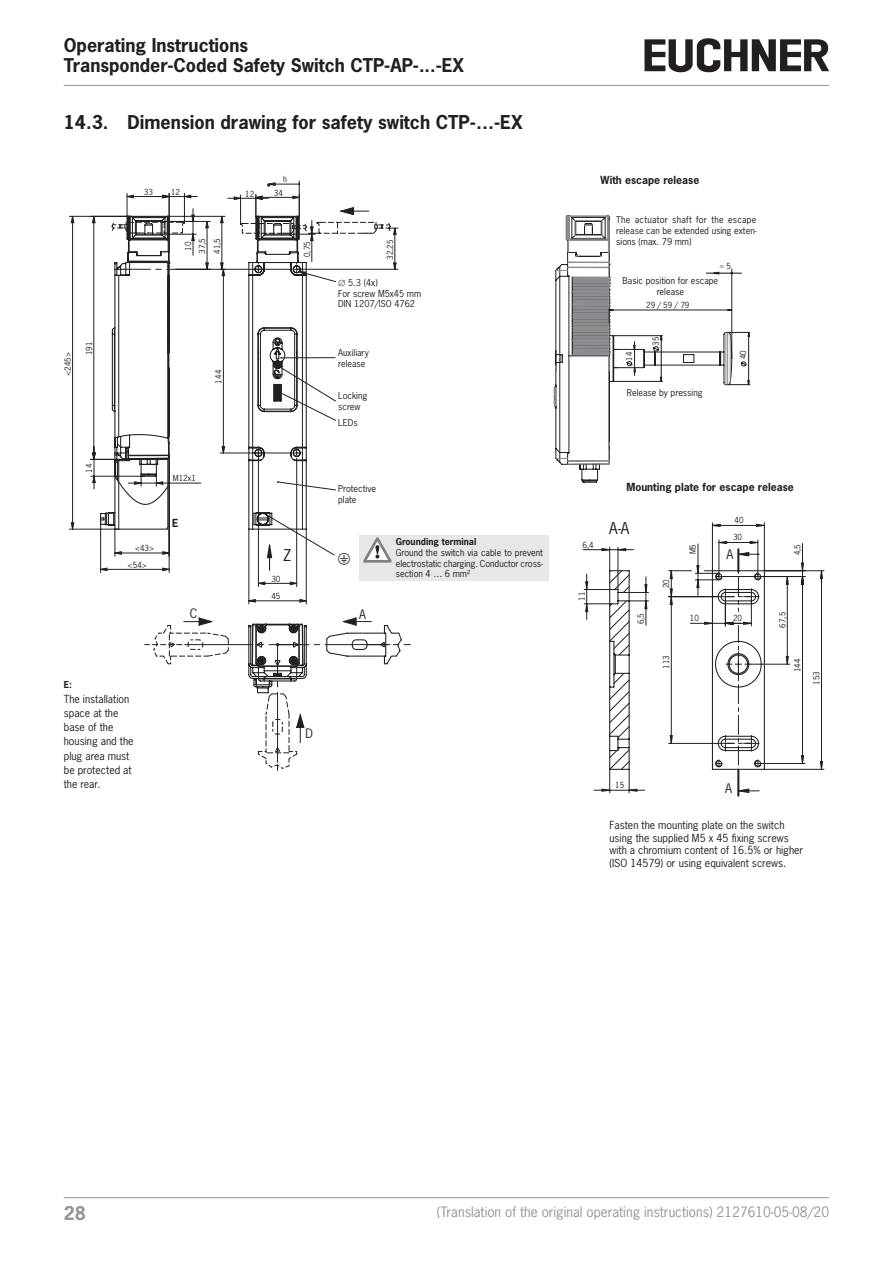
<style>
.page{position:relative;width:893px;height:1263px;background:#fff}
.page>*{position:absolute;margin:0;border:0;box-sizing:border-box;transform-origin:0 0}
.t1{font:700 18px "News Gothic Std";color:#231f20}
.t2{font:700 17.85px/20.2px "News Gothic Std";color:#231f20}
.t3{font:700 17.85px "News Gothic Std";color:#939598}
.t4{font:15.3px "News Gothic Std";color:#231f20}
.t5{font:13.5px "News Gothic Std";color:#939598}
.t6{font:12.45px "News Gothic Std";color:#231f20}
.t7{font:12.3px "News Gothic Std";color:#231f20}
.beschriftung_5_pt{font:12px "Technical LH Pi One";color:#231f20}
.beschriftung{font:10.5px/14.2px "News Gothic Std";color:#231f20}
.tableheadcentered{font:700 10.5px "News Gothic Std";color:#231f20}
.beschriftung-2{font:9px/10.8px "News Gothic Std";color:#231f20}
.beschriftung_zentrie{font:9px/10.8px "News Gothic Std";color:#231f20;text-align:center}
.beschriftung-3{font:700 9px "News Gothic Std";color:#231f20}
.t8{font:7.95px/17.4px "News Gothic Std";color:#231f20}
</style>
<div class="page">
<hr style="left:64px;top:85px;width:765px;height:1px;background:#939598">
<hr style="left:64px;top:1197px;width:765px;height:1px;background:#939598">
<svg style="left:644px;top:38px;width:185px;height:34px"></svg>
<hr style="left:169px;top:455px;width:1px;height:117px;background:#231f20">
<hr style="left:100px;top:518px;width:1px;height:54px;background:#231f20">
<hr style="left:69px;top:529px;width:50px;height:1px;background:#231f20">
<hr style="left:69px;top:216px;width:61px;height:1px;background:#231f20">
<hr style="left:91px;top:459px;width:38px;height:1px;background:#231f20">
<hr style="left:91px;top:476px;width:51px;height:1px;background:#231f20">
<svg style="left:101px;top:568px;width:68px;height:3px"></svg>
<svg style="left:71px;top:216px;width:3px;height:313px"></svg>
<svg style="left:194px;top:215px;width:27px;height:269px"></svg>
<svg style="left:93px;top:193px;width:101px;height:363px"></svg>
<svg style="left:145px;top:618px;width:265px;height:153px"></svg>
<svg style="left:553px;top:215px;width:198px;height:250px"></svg>
<hr style="left:712px;top:523px;width:1px;height:47px;background:#231f20">
<hr style="left:764px;top:523px;width:1px;height:47px;background:#231f20">
<svg style="left:802px;top:543px;width:1px;height:20px"></svg>
<hr style="left:764px;top:570px;width:60px;height:1px;background:#231f20">
<hr style="left:764px;top:769px;width:60px;height:1px;background:#231f20">
<svg style="left:648px;top:563px;width:174px;height:206px"></svg>
<svg style="left:669px;top:524px;width:96px;height:272px"></svg>
<svg style="left:583px;top:547px;width:65px;height:246px"></svg>
<div style="left:359px;top:535px;width:190px;height:46px;background:#e6e7e9"></div>
<svg style="left:221px;top:180px;width:178px;height:423px"></svg>
<h2 class="t2" style="left:64px;top:34px;width:402px">Operating Instructions<br>Transponder-Coded Safety Switch CTP-AP-...-EX</h2>
<p class="t1" style="left:64px;top:110px;width:460px">14.3. Dimension drawing for safety switch CTP‑…‑EX</p>
<p class="t8" style="left:144px;top:183px;width:11px">33</p>
<p class="t8" style="left:171px;top:183px;width:11px">12</p>
<p class="t8" style="left:195px;top:254px;width:17px;line-height:14.9px;rotate:-90deg">37,5<br>41,5</p>
<p class="t8" style="left:179px;top:251px;width:11px;rotate:-90deg">10</p>
<p class="t8" style="left:283px;top:171px;width:5px">h</p>
<p class="t8" style="left:245px;top:185px;width:11px">12</p>
<p class="t8" style="left:274px;top:184px;width:11px">34</p>
<p class="t8" style="left:298px;top:257px;width:17px;rotate:-90deg">0,75</p>
<p class="t8" style="left:59px;top:376px;width:26px;rotate:-90deg">&lt;245&gt;</p>
<p class="t8" style="left:80px;top:355px;width:15px;rotate:-90deg">191</p>
<p class="t8" style="left:210px;top:384px;width:15px;rotate:-90deg">144</p>
<p class="t8" style="left:80px;top:473px;width:11px;rotate:-90deg">14</p>
<p class="t8" style="left:128px;top:540px;width:28px;line-height:16.4px;text-indent:7px">&lt;43&gt; &lt;54&gt;</p>
<p class="t8" style="left:173px;top:469px;width:25px">M12x1</p>
<p class="tableheadcentered" style="left:172px;top:516px;width:8px">E</p>
<p class="t7" style="left:190px;top:605px;width:9px">C</p>
<p class="beschriftung-3" style="left:64px;top:679px;width:10px">E:</p>
<p class="beschriftung" style="left:64px;top:691px;width:71px">The installation space at the base of the housing and the plug area must be protected at the rear.</p>
<p class="t4" style="left:283px;top:546px;width:10px">Z</p>
<p class="t8" style="left:271px;top:570px;width:11px">30<br>45</p>
<p class="t7" style="left:306px;top:726px;width:9px">D</p>
<p class="t8" style="left:381px;top:260px;width:22px;rotate:-90deg">32,25</p>
<p class="beschriftung-2" style="left:338px;top:277px;width:41px">∅ 5.3 (4x)</p>
<p class="beschriftung-2" style="left:338px;top:288px;width:85px">For screw M5x45 mm</p>
<p class="beschriftung-2" style="left:338px;top:299px;width:79px">DIN 1207/ISO 4762</p>
<p class="beschriftung-2" style="left:338px;top:348px;width:32px">Auxiliary release</p>
<p class="beschriftung-2" style="left:338px;top:390px;width:31px">Locking screw</p>
<p class="beschriftung-2" style="left:338px;top:417px;width:21px">LEDs</p>
<p class="beschriftung-2" style="left:338px;top:483px;width:39px">Protective plate</p>
<p class="beschriftung_5_pt" style="left:338px;top:552px;width:13px">y</p>
<p class="t7" style="left:359px;top:606px;width:8px">A</p>
<p class="beschriftung-3" style="left:396px;top:536px;width:82px">Grounding terminal</p>
<p class="beschriftung-2" style="left:396px;top:547px;width:149px;text-align:justify">Ground the switch via cable to prevent electrostatic charging. Conductor cross&shy;section 4 … 6 mm²</p>
<p class="tableheadcentered" style="left:601px;top:173px;width:100px">With escape release</p>
<p class="beschriftung-2" style="left:616px;top:215px;width:142px;text-align:justify">The actuator shaft for the escape release can be extended using exten&shy;sions (max. 79 mm)</p>
<p class="t8" style="left:719px;top:257px;width:13px">≈ 5</p>
<p class="beschriftung_zentrie" style="left:623px;top:276px;width:97px">Basic position for escape release</p>
<p class="t8" style="left:620px;top:361px;width:11px;rotate:-90deg">14</p>
<p class="t8" style="left:646px;top:296px;width:45px">29 / 59 / 79</p>
<p class="t8" style="left:647px;top:346px;width:11px;rotate:-90deg">35</p>
<p class="beschriftung_zentrie" style="left:627px;top:387px;width:77px">Release by pressing</p>
<p class="t8" style="left:734px;top:359px;width:11px;rotate:-90deg">40</p>
<p class="t8" style="left:582px;top:536px;width:13px">6,4</p>
<p class="t8" style="left:573px;top:601px;width:11px;rotate:-90deg">11</p>
<p class="tableheadcentered" style="left:626px;top:480px;width:169px">Mounting plate for escape release</p>
<p class="t4" style="left:609px;top:519px;width:22px">A-A</p>
<p class="t8" style="left:632px;top:624px;width:13px;rotate:-90deg">6,5</p>
<p class="t8" style="left:657px;top:588px;width:11px;rotate:-90deg">20</p>
<p class="t8" style="left:657px;top:669px;width:15px;rotate:-90deg">113</p>
<p class="t8" style="left:684px;top:554px;width:12px;rotate:-90deg">M5</p>
<p class="t8" style="left:690px;top:609px;width:11px">10</p>
<p class="t8" style="left:735px;top:512px;width:11px">40</p>
<p class="t8" style="left:733px;top:529px;width:11px">30</p>
<p class="t6" style="left:727px;top:547px;width:8px">A</p>
<p class="t8" style="left:733px;top:609px;width:11px">20</p>
<p class="t8" style="left:789px;top:555px;width:13px;rotate:-90deg">4,5</p>
<p class="t8" style="left:774px;top:628px;width:17px;rotate:-90deg">67,5</p>
<p class="t8" style="left:789px;top:672px;width:15px;rotate:-90deg">144</p>
<p class="t8" style="left:808px;top:685px;width:15px;rotate:-90deg">153</p>
<p class="t8" style="left:615px;top:776px;width:11px">15</p>
<p class="t6" style="left:725px;top:781px;width:8px">A</p>
<p class="beschriftung" style="left:609px;top:818px;width:195px;line-height:12.6px">Fasten the mounting plate on the switch using the supplied M5 x 45 fixing screws with a chromium content of 16.5% or higher (ISO 14579) or using equivalent screws.</p>
<h2 class="t3" style="left:64px;top:1201px;width:24px">28</h2>
<h3 class="t5" style="left:437px;top:1203px;width:394px">(Translation of the original operating instructions) 2127610-05-08/20</h3>
</div>
